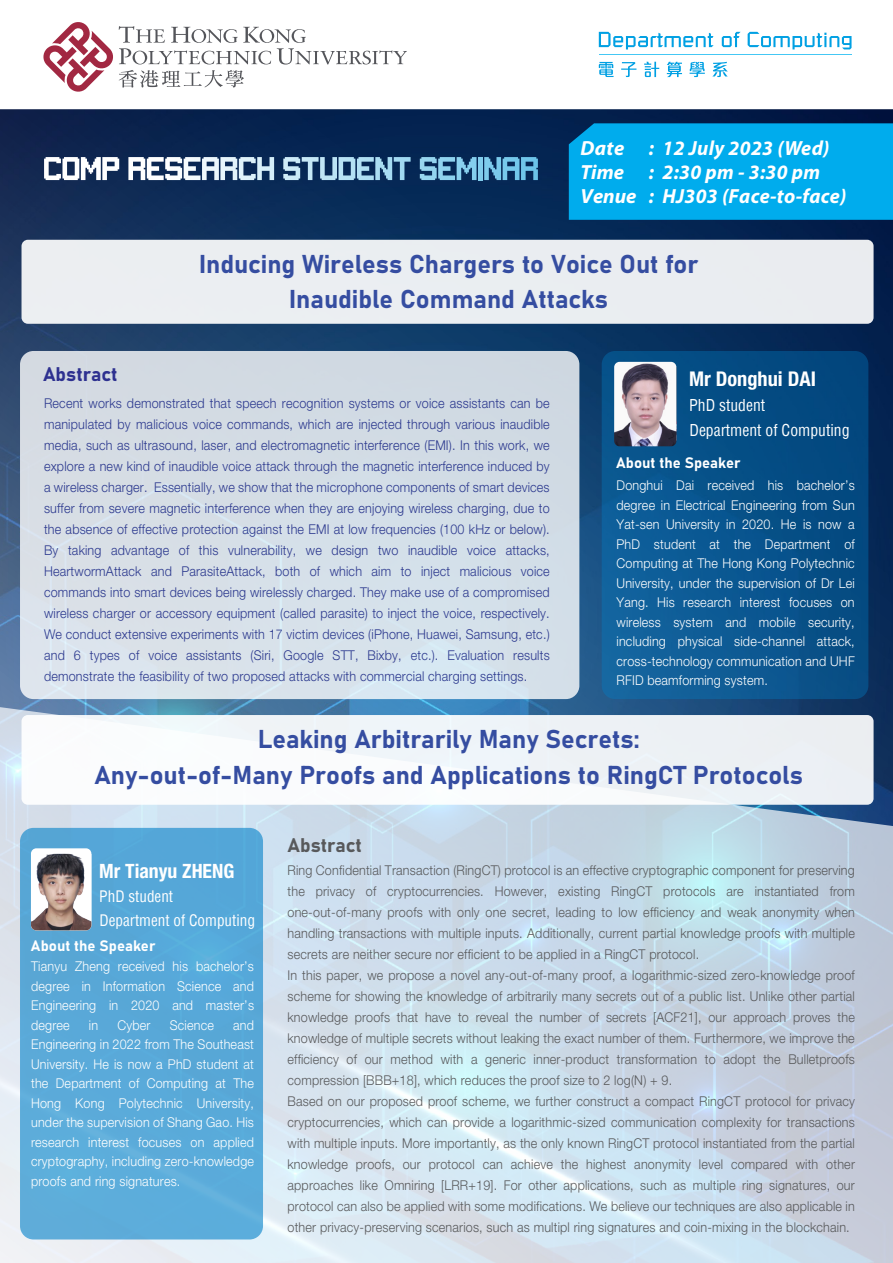
<style>
.page{position:relative;width:893px;height:1263px;background:#fff}
.page>*{position:absolute;margin:0;border:0;box-sizing:border-box;transform-origin:0 0}
.t1{font:25.5px/35.7px "Bahnschrift";color:#354da1;text-align:center}
.t2{font:italic 700 20.55px/24.3px "Myriad Pro";letter-spacing:.015em;color:#fff}
.t3{font:700 condensed 20.4px "Helvetica Neue LT Pro";color:#fff}
.t4{font:700 condensed 19.8px "Helvetica Neue LT Pro";color:#fff}
.t5{font:19.5px "Bahnschrift";color:#2e3190}
.t6{font:19.5px "Bahnschrift";color:#58595b}
.t7{font:condensed 16.05px/24.8px "Helvetica";color:#fff}
.t8{font:condensed 15.45px/24px "Helvetica";color:#fff}
.t9{font:15px "Bahnschrift";color:#fff}
.t10{font:300 13.5px/21px "Helvetica Neue";letter-spacing:.015em;color:#58595b;scale:.93 1}
.t11{font:300 13.5px/21px "Helvetica Neue";letter-spacing:.015em;color:#2b388e;text-align:justify;scale:.93 1}
.t12{font:300 13.5px/19.5px "Helvetica Neue";letter-spacing:.015em;color:#fff;text-align:justify;scale:.93 1}
</style>
<div class="page">
<img style="left:0;top:31px;width:893px;height:673px">
<svg style="left:0;top:704px;width:893px;height:559px;background:#c6d8e6"></svg>
<svg style="left:42px;top:22px;width:365px;height:71px"></svg>
<div style="left:569px;top:123px;width:324px;height:97px;background:#00aced"></div>
<svg style="left:599px;top:32px;width:115px;height:17px"></svg>
<svg style="left:722px;top:32px;width:19px;height:15px"></svg>
<svg style="left:748px;top:32px;width:103px;height:17px"></svg>
<svg style="left:599px;top:62px;width:15px;height:15px"></svg>
<svg style="left:621px;top:62px;width:15px;height:15px"></svg>
<svg style="left:644px;top:62px;width:15px;height:15px"></svg>
<svg style="left:667px;top:62px;width:15px;height:15px"></svg>
<svg style="left:690px;top:62px;width:15px;height:15px"></svg>
<svg style="left:712px;top:62px;width:16px;height:15px"></svg>
<hr style="left:599px;top:54px;width:253px;height:1px;background:#44c7f4">
<svg style="left:44px;top:157px;width:75px;height:23px"></svg>
<svg style="left:128px;top:157px;width:146px;height:23px"></svg>
<svg style="left:283px;top:157px;width:128px;height:23px;background:#688fad"></svg>
<svg style="left:420px;top:157px;width:57px;height:23px"></svg>
<div style="left:478px;top:157px;width:5px;height:23px;background:#81cdec"></div>
<svg style="left:484px;top:157px;width:54px;height:23px"></svg>
<div style="left:20px;top:351px;width:559px;height:348px;background:#d4dee6;border-radius:14px"></div>
<div style="left:602px;top:351px;width:266px;height:348px;background:linear-gradient(to right,#10619b,#03477e);border-radius:14px"></div>
<img style="left:614px;top:362px;width:62px;height:84px">
<div style="left:22px;top:240px;width:851px;height:84px;background:#eaeef1;border-radius:6px"></div>
<div style="left:20px;top:828px;width:243px;height:411px;background:#59a9d9;border-radius:14px"></div>
<div style="left:31px;top:848px;width:60px;height:82px;background:#fff;border-radius:5px"></div>
<img style="left:31px;top:854px;width:60px;height:76px">
<div style="left:22px;top:715px;width:852px;height:90px;background:#eff5fa;border-radius:6px"></div>
<h2 class="t2" style="left:580px;top:135px;width:58px">Date<br>Time<br>Venue</h2>
<h2 class="t2" style="left:649px;top:135px;width:199px">: 12 July 2023 (Wed)<br>: 2:30 pm - 3:30 pm<br>: HJ303 (Face-to-face)</h2>
<h1 class="t1" style="left:199px;top:244px;width:501px">Inducing Wireless Chargers to Voice Out for<br>Inaudible Command Attacks</h1>
<h3 class="t5" style="left:43px;top:359px;width:76px">Abstract</h3>
<p class="t11" style="left:44px;top:393px;width:545px">Recent works demonstrated that speech recognition systems or voice assistants can be manipulated by malicious voice commands, which are injected through various inaudible media, such as ultrasound, laser, and electromagnetic interference (EMI). In this work, we explore a new kind of inaudible voice attack through the magnetic interference induced by a wireless charger. Essentially, we show that the microphone components of smart devices suffer from severe magnetic interference when they are enjoying wireless charging, due to the absence of effective protection against the EMI at low frequencies (100 kHz or below).<br>By taking advantage of this vulnerability, we design two inaudible voice attacks, HeartwormAttack and ParasiteAttack, both of which aim to inject malicious voice commands into smart devices being wirelessly charged. They make use of a compromised wireless charger or accessory equipment (called parasite) to inject the voice, respectively.<br>We conduct extensive experiments with 17 victim devices (iPhone, Huawei, Samsung, etc.) and 6 types of voice assistants (Siri, Google STT, Bixby, etc.). Evaluation results demonstrate the feasibility of two proposed attacks with commercial charging settings.</p>
<h3 class="t3" style="left:689px;top:367px;width:128px">Mr Donghui DAI</h3>
<p class="t7" style="left:689px;top:393px;width:162px">PhD student<br>Department of Computing</p>
<p class="t9" style="left:616px;top:452px;width:126px">About the Speaker</p>
<p class="t12" style="left:616px;top:475px;width:258px">Donghui Dai received his bachelor’s degree in Electrical Engineering from Sun Yat-sen University in 2020. He is now a PhD student at the Department of Computing at The Hong Kong Polytechnic University, under the supervision of Dr Lei Yang. His research interest focuses on wireless system and mobile security, including physical side-channel attack, cross-technology communication and UHF RFID beamforming system.</p>
<h1 class="t1" style="left:94px;top:719px;width:710px">Leaking Arbitrarily Many Secrets:<br>Any-out-of-Many Proofs and Applications to RingCT Protocols</h1>
<h3 class="t4" style="left:99px;top:859px;width:137px">Mr Tianyu ZHENG</h3>
<p class="t8" style="left:99px;top:884px;width:157px">PhD student<br>Department of Computing</p>
<p class="t12" style="left:31px;top:956px;width:241px">Tianyu Zheng received his bachelor’s degree in Information Science and Engineering in 2020 and master’s degree</p>
<p class="t9" style="left:31px;top:934px;width:126px">About the Speaker</p>
<p class="t12" style="left:89px;top:1015px;width:11px">in</p>
<p class="t12" style="left:117px;top:1015px;width:37px">Cyber</p>
<p class="t12" style="left:170px;top:1015px;width:49px">Science</p>
<p class="t12" style="left:31px;top:1015px;width:241px;text-indent:202px">and Engineering in 2022 from The Southeast University. He is now a PhD student at the Department of Computing at The Hong Kong Polytechnic University, under the supervision of Shang Gao. His research interest focuses on applied cryptography, including zero-knowledge proofs and ring signatures.</p>
<h3 class="t6" style="left:288px;top:831px;width:76px">Abstract</h3>
<p class="t10" style="left:287px;top:859px;width:612px">Ring Confidential Transaction (RingCT) protocol is an effective cryptographic component for preserving the privacy of cryptocurrencies. However, existing RingCT protocols are instantiated from one-out-of-many proofs with only one secret, leading to low efficiency and weak anonymity when handling transactions with multiple inputs. Additionally, current partial knowledge proofs with multiple secrets are neither secure nor efficient to be applied in a RingCT protocol.<br>In this paper, we propose a novel any-out-of-many proof, a logarithmic-sized zero-knowledge proof scheme for showing the knowledge of arbitrarily many secrets out of a public list. Unlike other partial knowledge proofs that have to reveal the number of secrets [ACF21], our approach proves the knowledge of multiple secrets without leaking the exact number of them. Furthermore, we improve the efficiency of our method with a generic inner-product transformation to adopt the Bulletproofs compression [BBB+18], which reduces the proof size to 2 log(N) + 9.<br>Based on our proposed proof scheme, we further construct a compact RingCT protocol for privacy cryptocurrencies, which can provide a logarithmic-sized communication complexity for transactions with multiple inputs. More importantly, as the only known RingCT protocol instantiated from the partial knowledge proofs, our protocol can achieve the highest anonymity level compared with other approaches like Omniring [LRR+19]. For other applications, such as multiple ring signatures, our protocol can also be applied with some modifications. We believe our techniques are also applicable in other privacy-preserving scenarios, such as multipl ring signatures and coin-mixing in the blockchain.</p>
</div>
